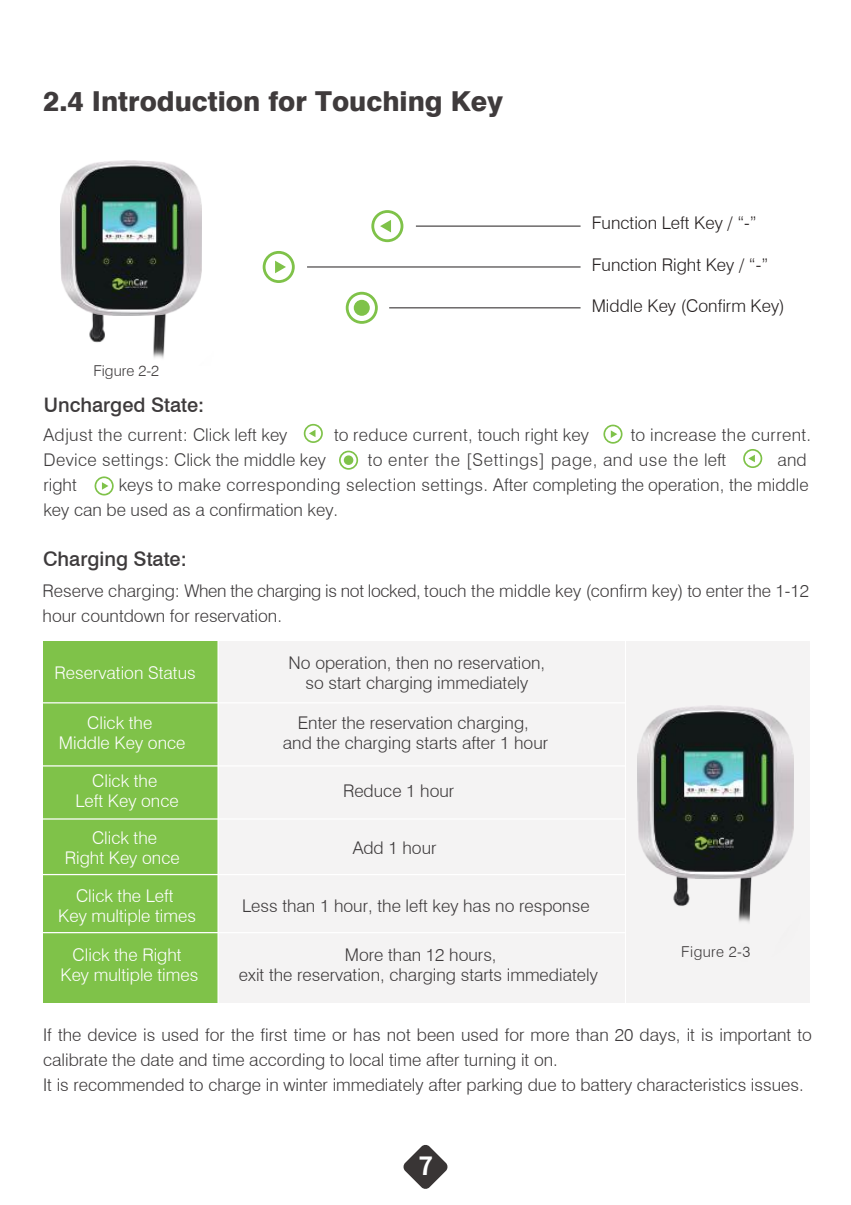
<style>
.page{position:relative;width:851px;height:1205px;background:#fff}
.page>*{position:absolute;margin:0;border:0;box-sizing:border-box;transform-origin:0 0}
.t1{font:800 27.5px "Swiss 721 BT";color:#3f3b3c}
.t2{font:700 25px "Source Han Sans CN";color:#fff}
.t3{font:500 20px "Swiss 721 BT";color:#3e3b3c}
.t4{font:300 17.5px/25px "Swiss 721 BT";color:#3e3b3c;text-align:center}
.t5{font:300 17.5px/25px "Swiss 721 BT";color:#3e3c3d}
.t6{font:300 17.5px/20px "Swiss 721 BT";color:#fff;text-align:center}
.t7{font:300 17.5px "Swiss 721 BT";letter-spacing:.02em;color:#3e3c3d}
.t8{font:300 17.5px "Swiss 721 BT";color:#241f1f}
.t9{font:300 17.5px "Swiss 721 BT";letter-spacing:.04em;color:#3e3c3d}
.t10{font:300 15px "Swiss 721 BT";letter-spacing:.01em;color:#3e3b3c}
</style>
<div class="page">
<svg style="left:403px;top:1145px;width:45px;height:44px"></svg>
<img style="left:89px;top:222px;width:113px;height:137px">
<svg style="left:371px;top:210px;width:32px;height:32px"></svg>
<svg style="left:263px;top:251px;width:32px;height:32px"></svg>
<svg style="left:346px;top:292px;width:32px;height:32px"></svg>
<div style="left:354px;top:300px;width:16px;height:16px;background:#7fc249;border-radius:50%"></div>
<hr style="left:389px;top:307px;width:191px;height:1px;background:#4e4b4c">
<hr style="left:307px;top:266px;width:273px;height:2px;background:#4e4b4c">
<hr style="left:416px;top:225px;width:164px;height:2px;background:#4e4b4c">
<div style="left:218px;top:641px;width:407px;height:362px;background:#f4f3f3"></div>
<div style="left:626px;top:641px;width:183px;height:362px;background:#f4f3f3"></div>
<div style="left:43px;top:641px;width:175px;height:362px;background:#7fc249"></div>
<hr style="left:43px;top:702px;width:582px;height:1px;background:#fff">
<hr style="left:217px;top:641px;width:2px;height:362px;background:#fff">
<hr style="left:43px;top:818px;width:582px;height:1px;background:#fff">
<hr style="left:43px;top:874px;width:582px;height:1px;background:#fff">
<hr style="left:43px;top:932px;width:582px;height:1px;background:#fff">
<hr style="left:43px;top:765px;width:582px;height:1px;background:#fff">
<img style="left:673px;top:754px;width:121px;height:168px">
<img style="left:60px;top:160px;width:141px;height:155px">
<img style="left:637px;top:706px;width:156px;height:172px">
<svg style="left:339px;top:451px;width:19px;height:19px"></svg>
<div style="left:344px;top:455px;width:9px;height:10px;background:#7fc249;border-radius:50%"></div>
<svg style="left:603px;top:425px;width:19px;height:19px"></svg>
<svg style="left:95px;top:476px;width:19px;height:19px"></svg>
<svg style="left:304px;top:424px;width:19px;height:19px"></svg>
<svg style="left:743px;top:449px;width:19px;height:19px"></svg>
<h1 class="t1" style="left:43px;top:84px;width:461px">2.4 Introduction for Touching Key</h1>
<p class="t10" style="left:93px;top:361px;width:67px">Figure 2-2</p>
<p class="t3" style="left:44px;top:393px;width:162px">Uncharged State:</p>
<p class="t8" style="left:591px;top:212px;width:167px">Function Left Key / “-”</p>
<p class="t8" style="left:591px;top:254px;width:178px">Function Right Key / “-”</p>
<p class="t8" style="left:591px;top:295px;width:194px">Middle Key (Confirm Key)</p>
<p class="t7" style="left:43px;top:424px;width:245px">Adjust the current: Click left key</p>
<p class="t7" style="left:334px;top:424px;width:256px">to reduce current, touch right key</p>
<p class="t7" style="left:630px;top:424px;width:182px">to increase the current.</p>
<p class="t5" style="left:43px;top:447px;width:284px">Device settings: Click the middle key</p>
<p class="t9" style="left:368px;top:449px;width:360px">to enter the [Settings] page, and use the left</p>
<p class="t7" style="left:777px;top:449px;width:30px">and</p>
<p class="t7" style="left:43px;top:474px;width:35px">right</p>
<p class="t5" style="left:43px;top:472px;width:766px;text-indent:75px">keys to make corresponding selection settings. After completing the operation, the middle key can be used as a confirmation key.</p>
<p class="t3" style="left:43px;top:547px;width:145px">Charging State:</p>
<p class="t4" style="left:43px;top:578px;width:768px;text-align:left">Reserve charging: When the charging is not locked, touch the middle key (confirm key) to enter the 1-12 hour countdown for reservation.</p>
<p class="t6" style="left:55px;top:662px;width:143px">Reservation Status</p>
<p class="t4" style="left:288px;top:652px;width:258px;line-height:20px">No operation, then no reservation, so start charging immediately</p>
<p class="t6" style="left:59px;top:712px;width:128px">Click the<br>Middle Key once</p>
<p class="t6" style="left:75px;top:771px;width:105px">Click the<br>Left Key once</p>
<p class="t6" style="left:65px;top:827px;width:116px">Click the<br>Right Key once</p>
<p class="t6" style="left:58px;top:886px;width:139px">Click the Left<br>Key multiple times</p>
<p class="t6" style="left:60px;top:944px;width:139px">Click the Right<br>Key multiple times</p>
<p class="t4" style="left:283px;top:712px;width:267px;line-height:20px">Enter the reservation charging,<br>and the charging starts after 1 hour</p>
<p class="t4" style="left:343px;top:778px;width:113px">Reduce 1 hour</p>
<p class="t4" style="left:352px;top:835px;width:85px">Add 1 hour</p>
<p class="t4" style="left:242px;top:893px;width:349px">Less than 1 hour, the left key has no response</p>
<p class="t4" style="left:239px;top:944px;width:360px;line-height:20px">More than 12 hours,<br>exit the reservation, charging starts immediately</p>
<p class="t10" style="left:681px;top:943px;width:71px">Figure 2-3</p>
<p class="t4" style="left:43px;top:1022px;width:770px;text-align:left">If the device is used for the first time or has not been used for more than 20 days, it is important to calibrate the date and time according to local time after turning it on.<br>It is recommended to charge in winter immediately after parking due to battery characteristics issues.</p>
<h2 class="t2" style="left:418px;top:1151px;width:16px">7</h2>
</div>
